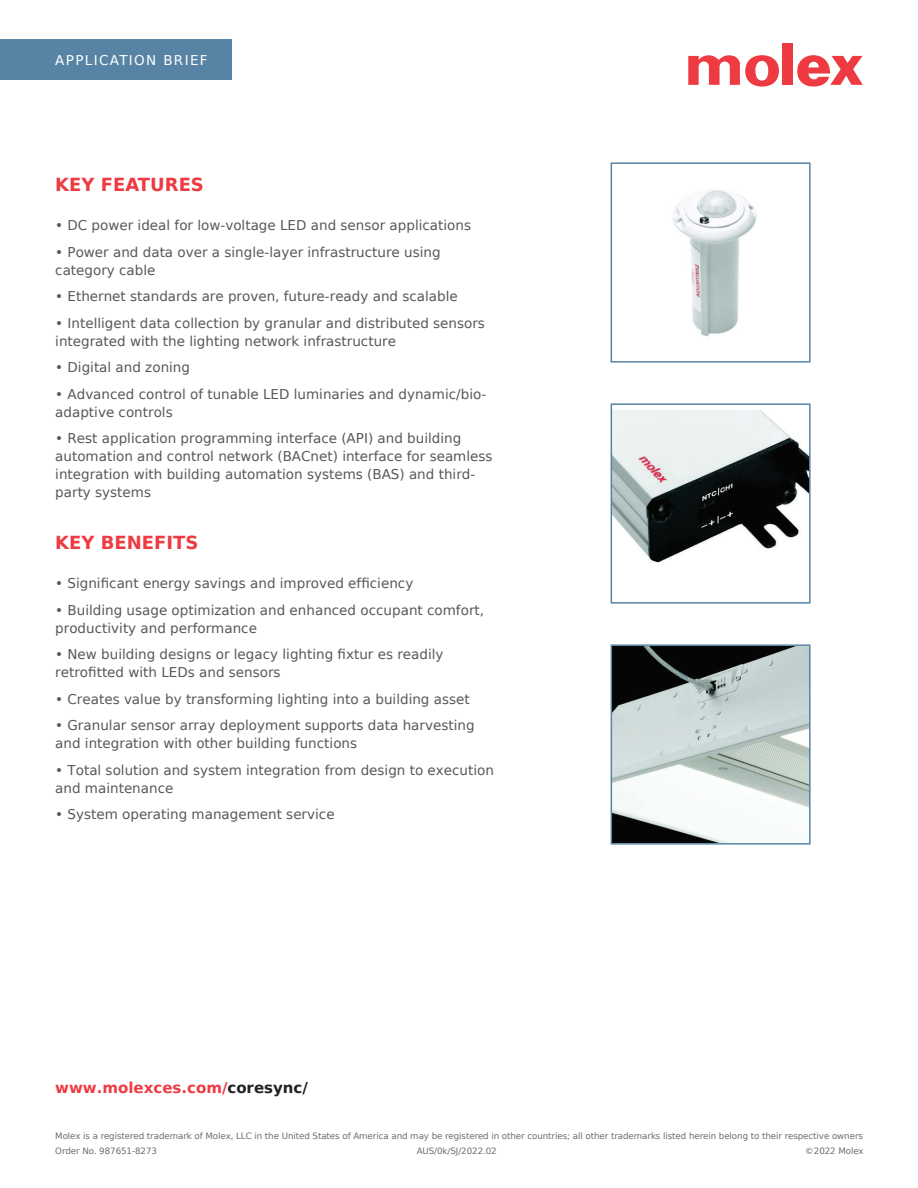
<style>
.page{position:relative;width:918px;height:1188px;background:#fff}
.page>*{position:absolute;margin:0;border:0;box-sizing:border-box;transform-origin:0 0}
.t1{font:700 18px "Bitstream Vera Sans";color:#ee3a41}
.t2{font:700 15px "Bitstream Vera Sans";color:#ee3a41}
.t3{font:13.5px/18px "Bitstream Vera Sans";color:#57585a}
.t4{font:13.5px "Bitstream Vera Sans";letter-spacing:.1em;color:#fff}
.t5{font:8.7px/15px "Bitstream Vera Sans";letter-spacing:-.01em;color:#6c6d70}
.s1{color:#231f20}
</style>
<div class="page">
<div style="left:0;top:39px;width:231px;height:41px;background:#5784a4"></div>
<div style="left:782px;top:43px;width:11px;height:42px;background:#ee3a41"></div>
<svg style="left:688px;top:55px;width:91px;height:32px"></svg>
<svg style="left:797px;top:55px;width:66px;height:32px"></svg>
<img style="left:673px;top:190px;width:84px;height:147px">
<div style="left:611px;top:162px;width:200px;height:201px;border:2px solid #5784a4"></div>
<img style="left:614px;top:411px;width:194px;height:152px">
<div style="left:611px;top:403px;width:200px;height:201px;border:2px solid #5784a4"></div>
<img style="left:614px;top:647px;width:194px;height:195px">
<div style="left:611px;top:644px;width:200px;height:201px;border:2px solid #5784a4"></div>
<p class="t4" style="left:55px;top:52px;width:154px">APPLICATION BRIEF</p>
<h1 class="t1" style="left:55px;top:174px;width:150px">KEY FEATURES</h1>
<p class="t3" style="left:55px;top:217px;width:417px">• DC power ideal for low-voltage LED and sensor applications</p>
<p class="t3" style="left:55px;top:243px;width:387px">• Power and data over a single-layer infrastructure using category cable</p>
<p class="t3" style="left:55px;top:288px;width:404px">• Ethernet standards are proven, future-ready and scalable</p>
<p class="t3" style="left:55px;top:314px;width:431px">• Intelligent data collection by granular and distributed sensors integrated with the lighting network infrastructure</p>
<p class="t3" style="left:55px;top:359px;width:136px">• Digital and zoning</p>
<p class="t3" style="left:55px;top:385px;width:432px">• Advanced control of tunable LED luminaries and dynamic/bio&shy;adaptive controls</p>
<p class="t3" style="left:55px;top:430px;width:439px">• Rest application programming interface (API) and building automation and control network (BACnet) interface for seamless integration with building automation systems (BAS) and third&shy;party systems</p>
<h1 class="t1" style="left:55px;top:532px;width:145px">KEY BENEFITS</h1>
<p class="t3" style="left:55px;top:575px;width:360px">• Significant energy savings and improved efficiency</p>
<p class="t3" style="left:55px;top:601px;width:430px">• Building usage optimization and enhanced occupant comfort, productivity and performance</p>
<p class="t3" style="left:55px;top:646px;width:390px">• New building designs or legacy lighting fixtur es readily retrofitted with LEDs and sensors</p>
<p class="t3" style="left:55px;top:690px;width:416px">• Creates value by transforming lighting into a building asset</p>
<p class="t3" style="left:55px;top:717px;width:421px">• Granular sensor array deployment supports data harvesting and integration with other building functions</p>
<p class="t3" style="left:55px;top:761px;width:440px">• Total solution and system integration from design to execution and maintenance</p>
<p class="t3" style="left:55px;top:806px;width:281px">• System operating management service</p>
<p class="t2" style="left:55px;top:1079px;width:254px">www.molexces.com/<span class="s1">coresync/</span></p>
<p class="t5" style="left:55px;top:1129px;width:809px">Molex is a registered trademark of Molex, LLC in the United States of America and may be registered in other countries; all other trademarks listed herein belong to their respective owners<br>Order No. 987651-8273</p>
<p class="t5" style="left:417px;top:1144px;width:82px">AUS/0k/SJ/2022.02</p>
<p class="t5" style="left:805px;top:1144px;width:60px">©2022 Molex</p>
</div>
